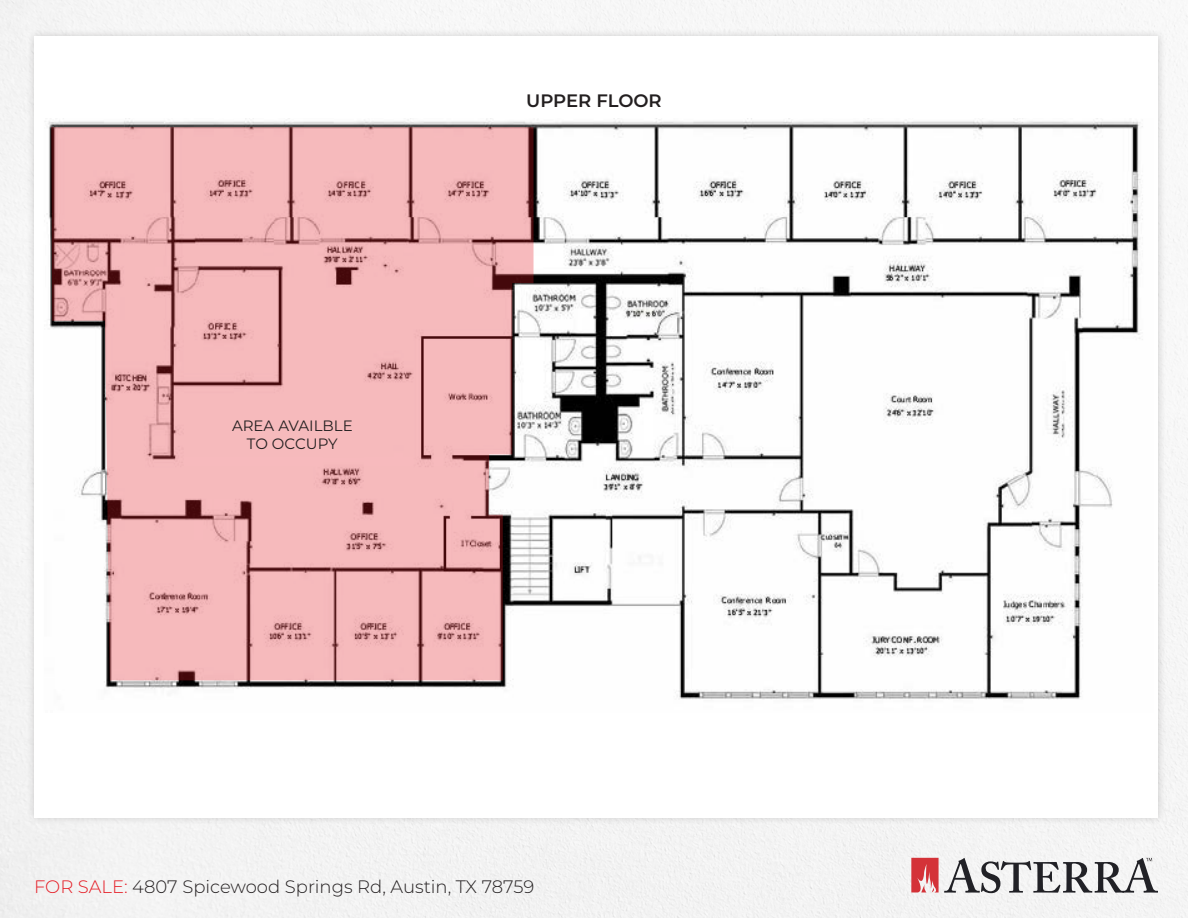
<style>
.page{position:relative;width:1188px;height:918px;background:#f4f4f4}
.page>*{position:absolute;margin:0;border:0;box-sizing:border-box;transform-origin:0 0}
.t1{font:300 18px "Montserrat";color:#231f20}
.t2{font:600 18px "Montserrat";color:#231f20}
.t3{font:15px/18px "Montserrat";color:#231f20;text-align:center}
.s1{color:#e51a23}
</style>
<div class="page">
<div style="left:26px;top:28px;width:1140px;height:797px;background:#231f20;opacity:.2"></div>
<div style="left:34px;top:36px;width:1124px;height:781px;background:#fff"></div>
<img style="left:45px;top:119px;width:1098px;height:581px">
<svg style="left:911px;top:858px;width:247px;height:35px"></svg>
<svg style="left:51px;top:127px;width:483px;height:553px;fill:#f6babc"></svg>
<p class="t3" style="left:232px;top:416px;width:122px">AREA AVAILBLE<br>TO OCCUPY</p>
<p class="t2" style="left:526px;top:88px;width:137px">UPPER FLOOR</p>
<p class="t1" style="left:34px;top:874px;width:502px"><span class="s1">FOR SALE:</span> 4807 Spicewood Springs Rd, Austin, TX 78759</p>
</div>
